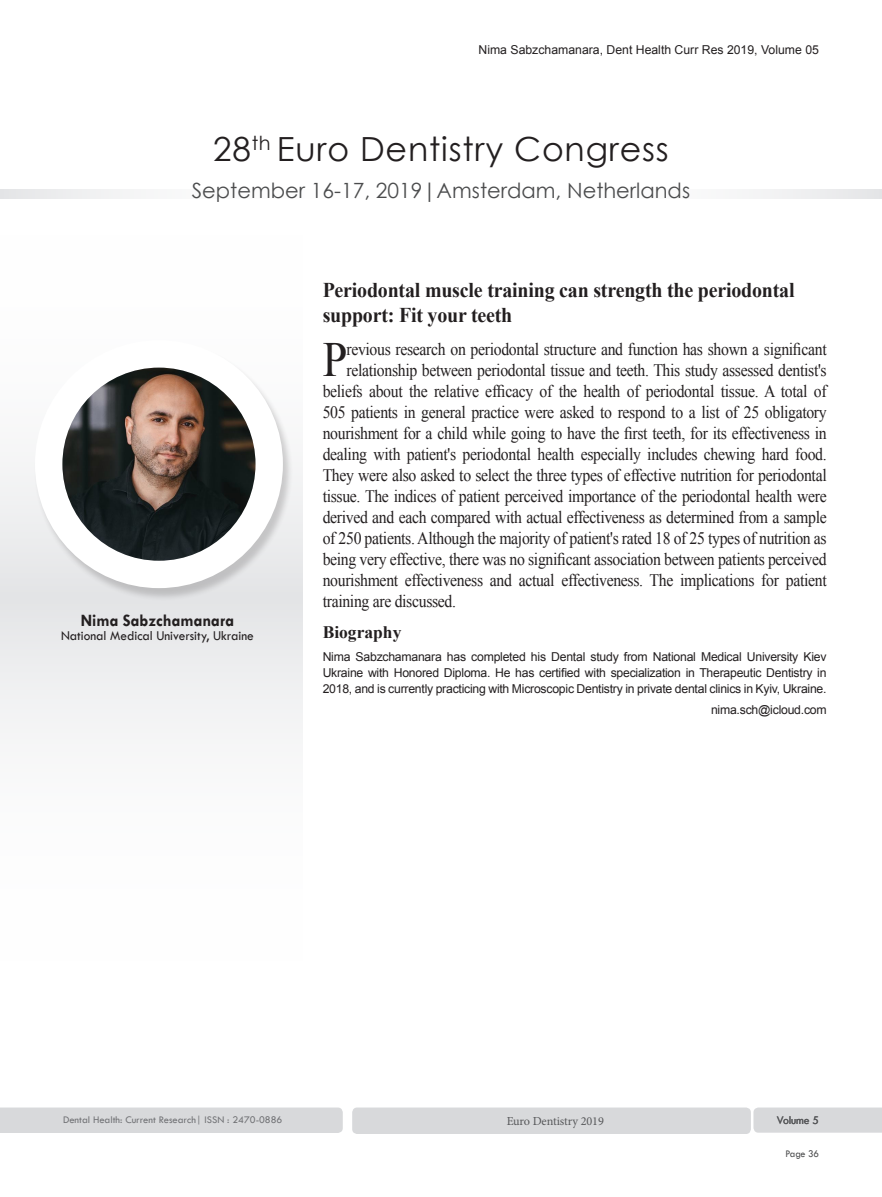
<style>
.page{position:relative;width:882px;height:1197px;background:#fff}
.page>*{position:absolute;margin:0;border:0;box-sizing:border-box;transform-origin:0 0}
.Bio_Heading{font:49.18px "Times New Roman";color:#231f20;scale:.9 1}
.t1{font:33.25px "Century Gothic";letter-spacing:.025em;color:#231f20}
.t2{font:700 21px/24.5px "Times New Roman";letter-spacing:-.01em;color:#231f20;scale:.95 1}
.t3{font:21px "Century Gothic";color:#4b4c4d}
.Bio_Heading-2{font:17.5px "Times New Roman";letter-spacing:-.02em;color:#231f20;scale:.9 1}
.Affiliation{font:700 17.5px "Tw Cen";color:#231f20;scale:.95 1}
.Bio_Heading-3{font:700 17.5px "Times New Roman";color:#231f20}
.Affiliation-2{font:14px "Tw Cen";color:#231f20;scale:.95 1}
.Biography{font:12.25px/15.8px "Arial";letter-spacing:-.02em;color:#231f20;text-align:justify}
.Biography-2{font:12.25px "Arial";color:#231f20}
.t4{font:12.25px "Minion Pro";letter-spacing:-.01em;color:#57585a}
.t5{font:12.25px "Tw Cen";letter-spacing:-.01em;color:#57585a;scale:.95 1}
.t6{font:10.5px "Tw Cen";color:#717275}
.t7{font:10.5px "Tw Cen";letter-spacing:-.02em;color:#4b4c4d;scale:.95 1}
</style>
<div class="page">
<svg style="left:0;top:189px;width:882px;height:9px"></svg>
<div style="left:0;top:597px;width:302px;height:393px;background:linear-gradient(to bottom,#e9eaeb,#fff)"></div>
<div style="left:0;top:205px;width:302px;height:392px;background:linear-gradient(to bottom,#fff,#e9eaeb)"></div>
<div style="left:0;top:1108px;width:343px;height:25px;background:#d8d9db"></div>
<div style="left:352px;top:1108px;width:399px;height:26px;background:#d8d9db;border-radius:5px"></div>
<div style="left:753px;top:1108px;width:129px;height:25px;background:#d8d9db"></div>
<div style="left:34px;top:341px;width:260px;height:260px;background:#231f20;opacity:.2"></div>
<div style="left:35px;top:340px;width:248px;height:248px;background:#fff;border-radius:50%"></div>
<img style="left:62px;top:368px;width:194px;height:193px;border-radius:97px">
<p class="Biography-2" style="left:479px;top:42px;width:342px">Nima Sabzchamanara, Dent Health Curr Res 2019, Volume 05</p>
<h2 class="t1" style="left:213px;top:126px;width:457px">28<sup>th</sup> Euro Dentistry Congress</h2>
<p class="t3" style="left:192px;top:176px;width:500px">September 16-17, 2019|Amsterdam, Netherlands</p>
<p class="Affiliation" style="left:81px;top:610px;width:163px">Nima Sabzchamanara</p>
<p class="Affiliation-2" style="left:61px;top:627px;width:205px">National Medical University, Ukraine</p>
<p class="t2" style="left:323px;top:278px;width:498px">Periodontal muscle training can strength the periodontal support: Fit your teeth</p>
<p class="Bio_Heading" style="left:323px;top:327px;width:29px">P</p>
<p class="Bio_Heading-2" style="left:346px;top:338px;width:535px">revious research on periodontal structure and function has shown a significant</p>
<p class="Bio_Heading-2" style="left:346px;top:359px;width:535px">relationship between periodontal tissue and teeth. This study assessed dentist's</p>
<p class="Bio_Heading-2" style="left:323px;top:380px;width:562px">beliefs about the relative efficacy of the health of periodontal tissue. A total of</p>
<p class="Bio_Heading-2" style="left:323px;top:401px;width:562px">505 patients in general practice were asked to respond to a list of 25 obligatory</p>
<p class="Bio_Heading-2" style="left:323px;top:422px;width:562px">nourishment for a child while going to have the first teeth, for its effectiveness in</p>
<p class="Bio_Heading-2" style="left:323px;top:443px;width:562px">dealing with patient's periodontal health especially includes chewing hard food.</p>
<p class="Bio_Heading-2" style="left:323px;top:464px;width:562px">They were also asked to select the three types of effective nutrition for periodontal</p>
<p class="Bio_Heading-2" style="left:323px;top:485px;width:562px">tissue. The indices of patient perceived importance of the periodontal health were</p>
<p class="Bio_Heading-2" style="left:323px;top:506px;width:562px">derived and each compared with actual effectiveness as determined from a sample</p>
<p class="Bio_Heading-2" style="left:323px;top:527px;width:562px">of 250 patients. Although the majority of patient's rated 18 of 25 types of nutrition as</p>
<p class="Bio_Heading-2" style="left:323px;top:548px;width:562px">being very effective, there was no significant association between patients perceived</p>
<p class="Bio_Heading-2" style="left:323px;top:569px;width:562px">nourishment effectiveness and actual effectiveness. The implications for patient</p>
<p class="Bio_Heading-2" style="left:323px;top:590px;width:150px">training are discussed.</p>
<p class="Bio_Heading-3" style="left:323px;top:620px;width:80px">Biography</p>
<p class="Biography" style="left:323px;top:649px;width:505px">Nima Sabzchamanara has completed his Dental study from National Medical University Kiev Ukraine with Honored Diploma. He has certified with specialization in Therapeutic Dentistry in 2018, and is currently practicing with Microscopic Dentistry in private dental clinics in Kyiv, Ukraine.</p>
<p class="Biography" style="left:711px;top:702px;width:117px">nima.sch@icloud.com</p>
<p class="t6" style="left:63px;top:1114px;width:221px">Dental Health: Current Research| ISSN : 2470-0886</p>
<p class="t4" style="left:507px;top:1113px;width:99px">Euro Dentistry 2019</p>
<p class="t5" style="left:777px;top:1113px;width:46px">Volume 5</p>
<p class="t7" style="left:786px;top:1147px;width:37px">Page 36</p>
</div>
